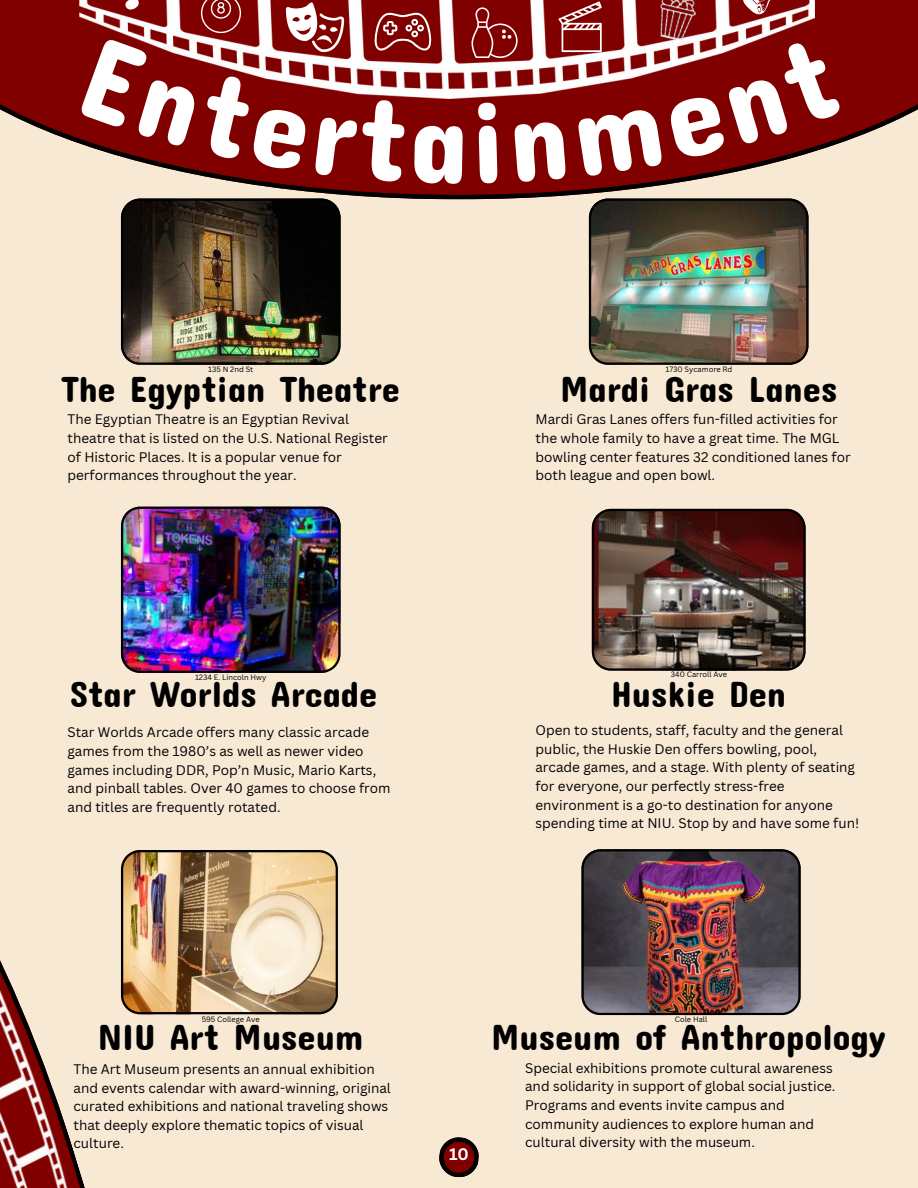
<style>
.page{position:relative;width:918px;height:1188px;background:#f8e9d5}
.page>*{position:absolute;margin:0;border:0;box-sizing:border-box;transform-origin:0 0}
.t1{font:36.6px "Concert One";color:#000}
.t2{font:700 16.2px "Canva Sans";color:#fff}
.t3{font:13.5px/18.6px "Canva Sans";color:#000}
.t4{font:7.5px "Canva Sans";color:#000}
</style>
<div class="page">
<svg style="left:0;top:0;width:471px;height:199px"></svg>
<img style="left:0;top:900px;width:154px;height:288px">
<img style="left:121px;top:199px;width:219px;height:166px">
<img style="left:121px;top:507px;width:219px;height:166px">
<img style="left:592px;top:509px;width:214px;height:162px">
<img style="left:582px;top:849px;width:219px;height:166px">
<img style="left:121px;top:850px;width:217px;height:164px">
<svg style="left:439px;top:1137px;width:40px;height:40px"></svg>
<svg style="left:79px;top:0;width:384px;height:184px;background:#983433"></svg>
<img style="left:471px;top:0;width:447px;height:365px">
<p class="t4" style="left:208px;top:364px;width:47px">135 N 2nd St</p>
<p class="t4" style="left:665px;top:364px;width:69px">1730 Sycamore Rd</p>
<h1 class="t1" style="left:61px;top:366px;width:340px">The Egyptian Theatre</h1>
<h1 class="t1" style="left:560px;top:366px;width:279px">Mardi Gras Lanes</h1>
<p class="t3" style="left:68px;top:410px;width:322px">The Egyptian Theatre is an Egyptian Revival theatre that is listed on the U.S. National Register of Historic Places. It is a popular venue for performances throughout the year.</p>
<p class="t3" style="left:535px;top:410px;width:317px">Mardi Gras Lanes offers fun-filled activities for the whole family to have a great time. The MGL bowling center features 32 conditioned lanes for both league and open bowl.</p>
<p class="t4" style="left:195px;top:672px;width:73px">1234 E. Lincoln Hwy</p>
<h1 class="t1" style="left:70px;top:671px;width:309px">Star Worlds Arcade</h1>
<p class="t4" style="left:671px;top:669px;width:58px">340 Carroll Ave</p>
<h1 class="t1" style="left:611px;top:671px;width:177px">Huskie Den</h1>
<p class="t3" style="left:68px;top:723px;width:325px">Star Worlds Arcade offers many classic arcade games from the 1980’s as well as newer video games including DDR, Pop’n Music, Mario Karts, and pinball tables. Over 40 games to choose from and titles are frequently rotated.</p>
<p class="t3" style="left:535px;top:721px;width:325px">Open to students, staff, faculty and the general public, the Huskie Den offers bowling, pool, arcade games, and a stage. With plenty of seating for everyone, our perfectly stress-free environment is a go-to destination for anyone spending time at NIU. Stop by and have some fun!</p>
<p class="t4" style="left:202px;top:1014px;width:60px">595 College Ave</p>
<p class="t4" style="left:675px;top:1014px;width:34px">Cole Hall</p>
<h1 class="t1" style="left:98px;top:1014px;width:267px">NIU Art Museum</h1>
<p class="t3" style="left:74px;top:1059px;width:319px">The Art Museum presents an annual exhibition and events calendar with award-winning, original curated exhibitions and national traveling shows that deeply explore thematic topics of visual culture.</p>
<h1 class="t1" style="left:491px;top:1014px;width:396px">Museum of Anthropology</h1>
<p class="t3" style="left:525px;top:1058px;width:312px">Special exhibitions promote cultural awareness and solidarity in support of global social justice.<br>Programs and events invite campus and community audiences to explore human and cultural diversity with the museum.</p>
<p class="t2" style="left:449px;top:1143px;width:21px">10</p>
</div>
